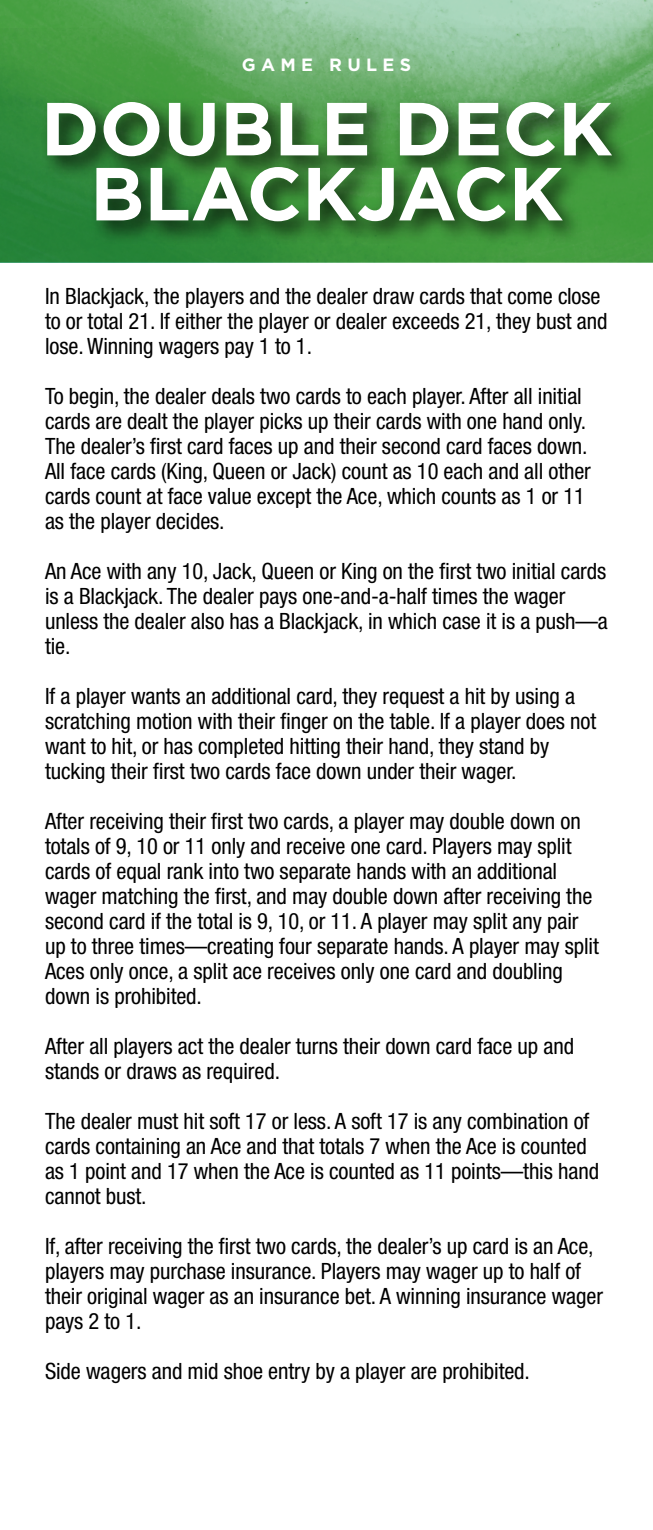
<style>
.page{position:relative;width:653px;height:1530px;background:#fff}
.page>*{position:absolute;margin:0;border:0;box-sizing:border-box;transform-origin:0 0}
.t1{font:700 75px/65px "Gotham";color:#fff;text-align:center}
.t2{font:condensed 22.5px/25px "Helvetica Neue LT Std";letter-spacing:-.005em;color:#000}
.t3{font:700 17.75px "Gotham";letter-spacing:.3em;color:#fff}
</style>
<div class="page">
<svg style="left:0;top:0;width:652px;height:28px;background:#89c293"></svg>
<img style="left:0;top:28px;width:652px;height:235px">
<div style="left:40px;top:96px;width:594px;height:150px;background:#000;opacity:.75"></div>
<p class="t3" style="left:242px;top:53px;width:171px">GAME RULES</p>
<h1 class="t1" style="left:41px;top:96px;width:573px">DOUBLE DECK<br>BLACKJACK</h1>
<p class="t2" style="left:45px;top:283px;width:564px">In Blackjack, the players and the dealer draw cards that come close to or total 21. If either the player or dealer exceeds 21, they bust and lose. Winning wagers pay 1 to 1.</p>
<p class="t2" style="left:45px;top:383px;width:547px">To begin, the dealer deals two cards to each player. After all initial cards are dealt the player picks up their cards with one hand only.<br>The dealer’s first card faces up and their second card faces down.<br>All face cards (King, Queen or Jack) count as 10 each and all other cards count at face value except the Ace, which counts as 1 or 11 as the player decides.</p>
<p class="t2" style="left:45px;top:558px;width:564px">An Ace with any 10, Jack, Queen or King on the first two initial cards is a Blackjack. The dealer pays one-and-a-half times the wager unless the dealer also has a Blackjack, in which case it is a push—a tie.</p>
<p class="t2" style="left:45px;top:683px;width:552px">If a player wants an additional card, they request a hit by using a scratching motion with their finger on the table. If a player does not want to hit, or has completed hitting their hand, they stand by tucking their first two cards face down under their wager.</p>
<p class="t2" style="left:45px;top:808px;width:555px">After receiving their first two cards, a player may double down on totals of 9, 10 or 11 only and receive one card. Players may split cards of equal rank into two separate hands with an additional wager matching the first, and may double down after receiving the second card if the total is 9, 10, or 11. A player may split any pair up to three times—creating four separate hands. A player may split Aces only once, a split ace receives only one card and doubling down is prohibited.</p>
<p class="t2" style="left:45px;top:1033px;width:530px">After all players act the dealer turns their down card face up and stands or draws as required.</p>
<p class="t2" style="left:45px;top:1108px;width:555px">The dealer must hit soft 17 or less. A soft 17 is any combination of cards containing an Ace and that totals 7 when the Ace is counted as 1 point and 17 when the Ace is counted as 11 points—this hand cannot bust.</p>
<p class="t2" style="left:45px;top:1233px;width:559px">If, after receiving the first two cards, the dealer’s up card is an Ace, players may purchase insurance. Players may wager up to half of their original wager as an insurance bet. A winning insurance wager pays 2 to 1.</p>
<p class="t2" style="left:45px;top:1358px;width:486px">Side wagers and mid shoe entry by a player are prohibited.</p>
</div>
